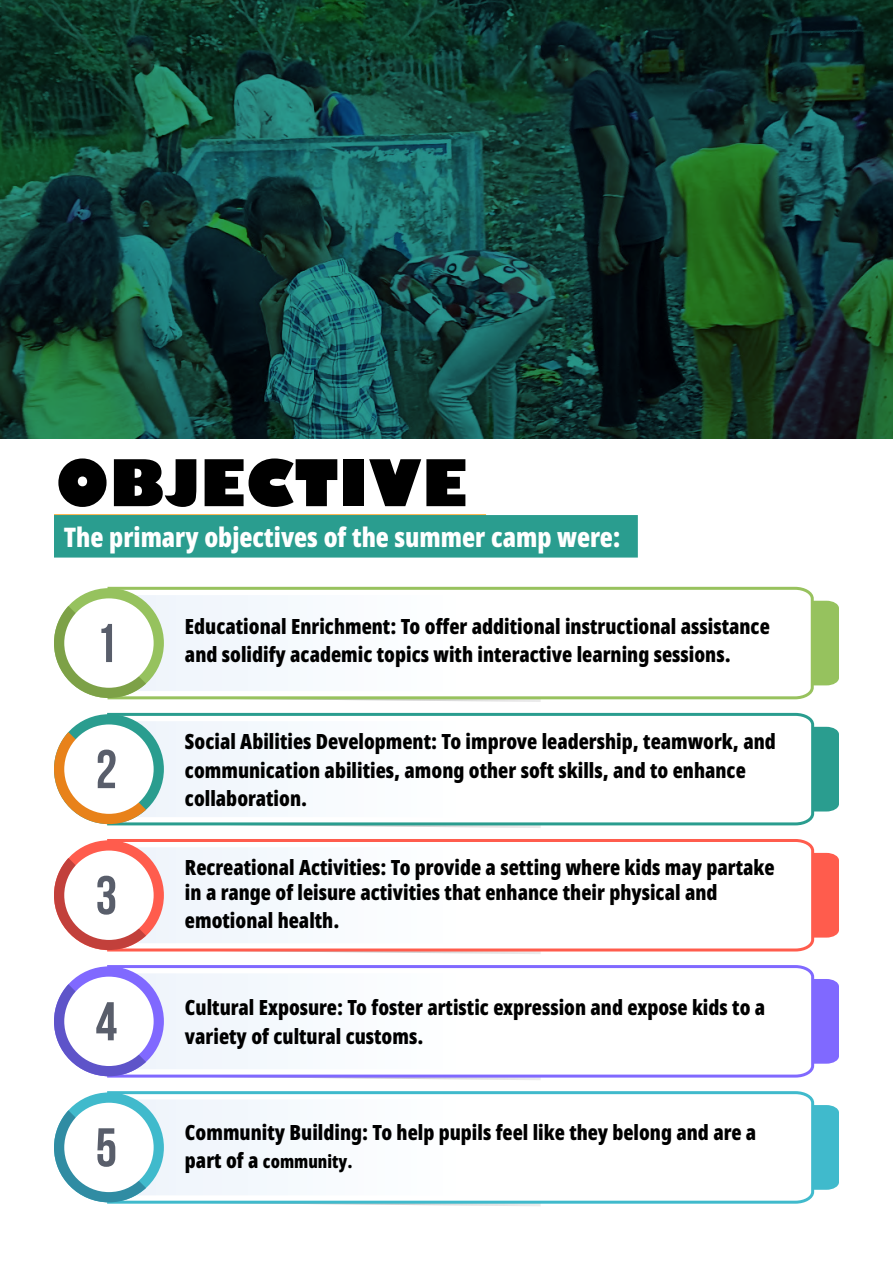
<style>
.page{position:relative;width:893px;height:1263px;background:#fff}
.page>*{position:absolute;margin:0;border:0;box-sizing:border-box;transform-origin:0 0}
.t1{font:800 63px "Gill Sans";color:#000}
.t2{font:700 54.45px "Bebas Neue";color:#595e6b}
.t3{font:900 extra-condensed 27px "Noto Sans Tamil";color:#fff}
.t4{font:900 extra-condensed 21px/28.2px "Noto Sans Tamil";color:#000}
.t5{font:900 extra-condensed 18px "Noto Sans Tamil";color:#000}
.s1{font-size:21px}
</style>
<div class="page">
<div style="left:816px;top:727px;width:23px;height:84px;background:#2a9d8f"></div>
<div style="left:54px;top:514px;width:432px;height:8px;background:#fab653"></div>
<div style="left:815px;top:601px;width:24px;height:84px;background:#96c25e"></div>
<svg style="left:107px;top:586px;width:708px;height:115px"></svg>
<svg style="left:137px;top:595px;width:664px;height:96px"></svg>
<div style="left:54px;top:588px;width:110px;height:110px;background:#96c25e;border-radius:50%"></div>
<svg style="left:54px;top:606px;width:92px;height:92px"></svg>
<div style="left:64px;top:598px;width:90px;height:90px;background:#fff;border-radius:50%"></div>
<svg style="left:106px;top:712px;width:710px;height:115px"></svg>
<svg style="left:137px;top:721px;width:664px;height:96px"></svg>
<div style="left:54px;top:714px;width:110px;height:110px;background:#2a9d8f;border-radius:50%"></div>
<svg style="left:54px;top:732px;width:92px;height:92px"></svg>
<div style="left:64px;top:724px;width:90px;height:90px;background:#fff;border-radius:50%"></div>
<div style="left:816px;top:853px;width:23px;height:84px;background:#ff5c4d"></div>
<svg style="left:106px;top:839px;width:710px;height:114px"></svg>
<svg style="left:137px;top:847px;width:664px;height:96px"></svg>
<div style="left:54px;top:840px;width:110px;height:110px;background:#ff5c4d;border-radius:50%"></div>
<svg style="left:54px;top:858px;width:92px;height:92px"></svg>
<div style="left:64px;top:850px;width:90px;height:90px;background:#fff;border-radius:50%"></div>
<div style="left:816px;top:979px;width:23px;height:85px;background:#8069ff"></div>
<svg style="left:106px;top:965px;width:710px;height:114px"></svg>
<svg style="left:137px;top:973px;width:664px;height:96px"></svg>
<div style="left:54px;top:966px;width:110px;height:110px;background:#8069ff;border-radius:50%"></div>
<svg style="left:54px;top:984px;width:92px;height:92px"></svg>
<div style="left:64px;top:977px;width:90px;height:89px;background:#fff;border-radius:50%"></div>
<div style="left:816px;top:1105px;width:23px;height:85px;background:#40bacc"></div>
<svg style="left:106px;top:1091px;width:710px;height:114px"></svg>
<svg style="left:137px;top:1099px;width:664px;height:96px"></svg>
<div style="left:54px;top:1092px;width:110px;height:110px;background:#40bacc;border-radius:50%"></div>
<svg style="left:54px;top:1110px;width:92px;height:92px"></svg>
<div style="left:64px;top:1103px;width:90px;height:89px;background:#fff;border-radius:50%"></div>
<div style="left:54px;top:515px;width:584px;height:43px;background:#2a9d8f"></div>
<img style="left:0;top:0;width:893px;height:438px">
<h1 class="t1" style="left:56px;top:443px;width:413px">OBJECTIVE</h1>
<p class="t3" style="left:64px;top:520px;width:558px">The primary objectives of the summer camp were:</p>
<h2 class="t2" style="left:96px;top:613px;width:23px">1</h2>
<h2 class="t2" style="left:96px;top:739px;width:23px">2</h2>
<h2 class="t2" style="left:96px;top:865px;width:23px">3</h2>
<h2 class="t2" style="left:96px;top:992px;width:23px">4</h2>
<h2 class="t2" style="left:96px;top:1118px;width:23px">5</h2>
<p class="t4" style="left:185px;top:612px;width:586px">Educational Enrichment: To offer additional instructional assistance and solidify academic topics with interactive learning sessions.</p>
<p class="t4" style="left:185px;top:728px;width:592px">Social Abilities Development: To improve leadership, teamwork, and communication abilities, among other soft skills, and to enhance collaboration.</p>
<p class="t4" style="left:185px;top:855px;width:591px;line-height:25.2px">Recreational Activities: To provide a setting where kids may partake in a range of leisure activities that enhance their physical and</p>
<p class="t4" style="left:185px;top:907px;width:156px">emotional health.</p>
<p class="t4" style="left:185px;top:994px;width:582px">Cultural Exposure: To foster artistic expression and expose kids to a variety of cultural customs.</p>
<p class="t4" style="left:185px;top:1119px;width:573px">Community Building: To help pupils feel like they belong and are a</p>
<p class="t5" style="left:185px;top:1150px;width:169px"><span class="s1">part of a</span> community.</p>
</div>
